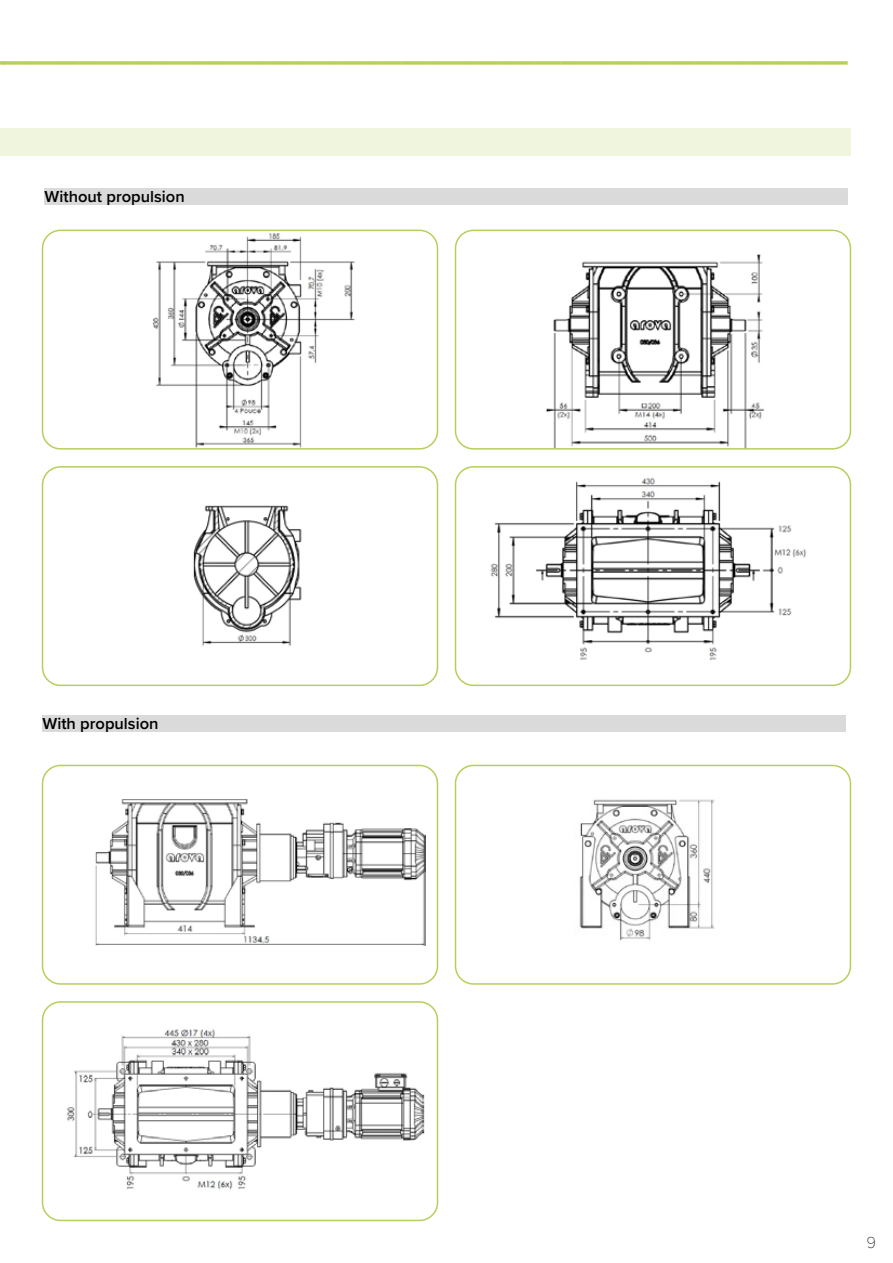
<style>
.page{position:relative;width:893px;height:1263px;background:#fff}
.page>*{position:absolute;margin:0;border:0;box-sizing:border-box;transform-origin:0 0}
.t1{font:600 37.5px "Proxima Nova";color:#b5d05a}
.t2{font:600 16.5px "Proxima Nova";color:#000}
.t3{font:100 16.5px "Proxima Nova T";color:#000}
</style>
<div class="page">
<div style="left:0;top:128px;width:850px;height:27px;background:#f0f6de"></div>
<div style="left:45px;top:188px;width:803px;height:17px;background:#dadada"></div>
<div style="left:43px;top:715px;width:803px;height:17px;background:#dadada"></div>
<img style="left:152px;top:233px;width:203px;height:214px">
<div style="left:42px;top:230px;width:396px;height:220px;border:2px solid #b5d05a;border-radius:18px"></div>
<img style="left:545px;top:254px;width:219px;height:193px">
<div style="left:455px;top:230px;width:396px;height:220px;border:2px solid #b5d05a;border-radius:18px"></div>
<img style="left:193px;top:505px;width:109px;height:141px">
<div style="left:42px;top:466px;width:396px;height:220px;border:2px solid #b5d05a;border-radius:18px"></div>
<img style="left:490px;top:477px;width:317px;height:183px">
<div style="left:455px;top:466px;width:396px;height:220px;border:2px solid #b5d05a;border-radius:18px"></div>
<img style="left:95px;top:799px;width:330px;height:147px">
<div style="left:42px;top:765px;width:396px;height:220px;border:2px solid #b5d05a;border-radius:18px"></div>
<img style="left:579px;top:799px;width:136px;height:142px">
<div style="left:455px;top:765px;width:396px;height:220px;border:2px solid #b5d05a;border-radius:18px"></div>
<img style="left:67px;top:1029px;width:357px;height:161px">
<div style="left:42px;top:1001px;width:396px;height:220px;border:2px solid #b5d05a;border-radius:18px"></div>
<p class="t1" style="left:2px;top:32px;width:848px">----------------------------------------------------------------------------------------------------</p>
<p class="t2" style="left:45px;top:184px;width:142px">Without propulsion</p>
<p class="t2" style="left:43px;top:711px;width:117px">With propulsion</p>
<p class="t3" style="left:866px;top:1230px;width:11px">9</p>
</div>
